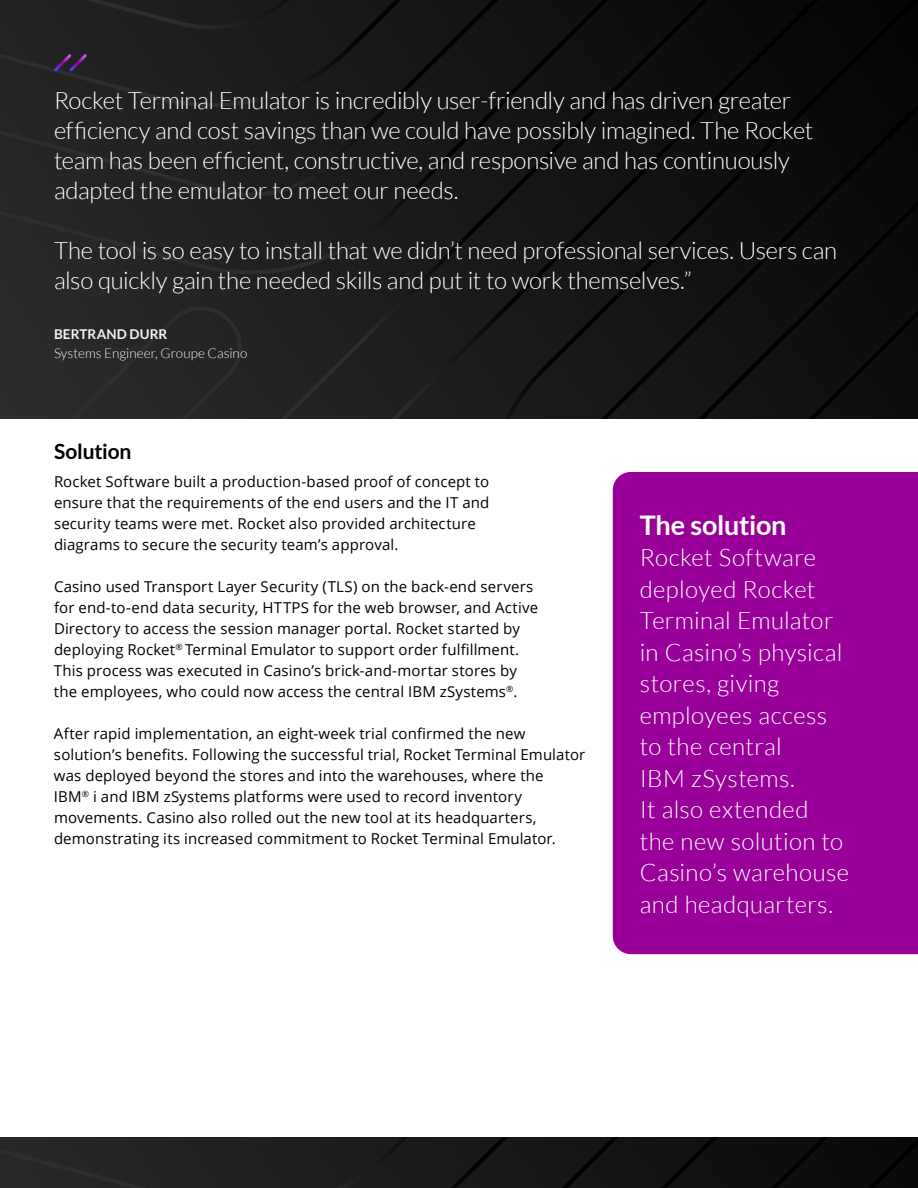
<style>
.page{position:relative;width:918px;height:1188px;background:#fff}
.page>*{position:absolute;margin:0;border:0;box-sizing:border-box;transform-origin:0 0}
.t1{font:700 27px "Lato";letter-spacing:-.01em;color:#fff}
.t2{font:300 24px/30px "Lato";letter-spacing:-.01em;color:#fff}
.t3{font:300 24px/31.5px "Lato";letter-spacing:.015em;color:#fff}
.t4{font:700 21px "Lato";letter-spacing:-.005em;color:#000}
.t5{font:15px/21px "Open Sans";letter-spacing:.01em;color:#000}
.t6{font:300 13.5px "Lato";color:#f4f4f5}
.t7{font:700 13.5px "Lato";letter-spacing:.01em;color:#f4f4f5}
</style>
<div class="page">
<svg style="left:0;top:0;width:918px;height:418px;background:#171818"></svg>
<svg style="left:51px;top:51px;width:38px;height:23px"></svg>
<div style="left:613px;top:472px;width:305px;height:482px;background:#909"></div>
<svg style="left:0;top:1137px;width:918px;height:51px;background:#171818"></svg>
<p class="t2" style="left:54px;top:86px;width:761px">Rocket Terminal Emulator is incredibly user-friendly and has driven greater efficiency and cost savings than we could have possibly imagined. The Rocket team has been efficient, constructive, and responsive and has continuously adapted the emulator to meet our needs.</p>
<h2 class="t2" style="left:54px;top:236px;width:785px">The tool is so easy to install that we didn’t need professional services. Users can also quickly gain the needed skills and put it to work themselves.”</h2>
<p class="t7" style="left:54px;top:326px;width:115px">BERTRAND DURR</p>
<p class="t6" style="left:54px;top:346px;width:195px">Systems Engineer, Groupe Casino</p>
<h3 class="t4" style="left:54px;top:439px;width:79px">Solution</h3>
<p class="t5" style="left:54px;top:471px;width:437px">Rocket Software built a production-based proof of concept to ensure that the requirements of the end users and the IT and security teams were met. Rocket also provided architecture diagrams to secure the security team’s approval.</p>
<p class="t5" style="left:54px;top:576px;width:486px">Casino used Transport Layer Security (TLS) on the back-end servers for end-to-end data security, HTTPS for the web browser, and Active Directory to access the session manager portal. Rocket started by deploying Rocket<sup>®</sup> Terminal Emulator to support order fulfillment.<br>This process was executed in Casino’s brick-and-mortar stores by the employees, who could now access the central IBM zSystems<sup>®</sup>.</p>
<p class="t5" style="left:54px;top:723px;width:533px">After rapid implementation, an eight-week trial confirmed the new solution’s benefits. Following the successful trial, Rocket Terminal Emulator was deployed beyond the stores and into the warehouses, where the<br>IBM<sup>®</sup> i and IBM zSystems platforms were used to record inventory movements. Casino also rolled out the new tool at its headquarters, demonstrating its increased commitment to Rocket Terminal Emulator.</p>
<h1 class="t1" style="left:640px;top:510px;width:148px">The solution</h1>
<h2 class="t3" style="left:640px;top:542px;width:211px">Rocket Software deployed Rocket<br>Terminal Emulator in Casino’s physical stores, giving employees access to the central<br>IBM zSystems.<br>It also extended the new solution to<br>Casino’s warehouse and headquarters.</h2>
</div>
